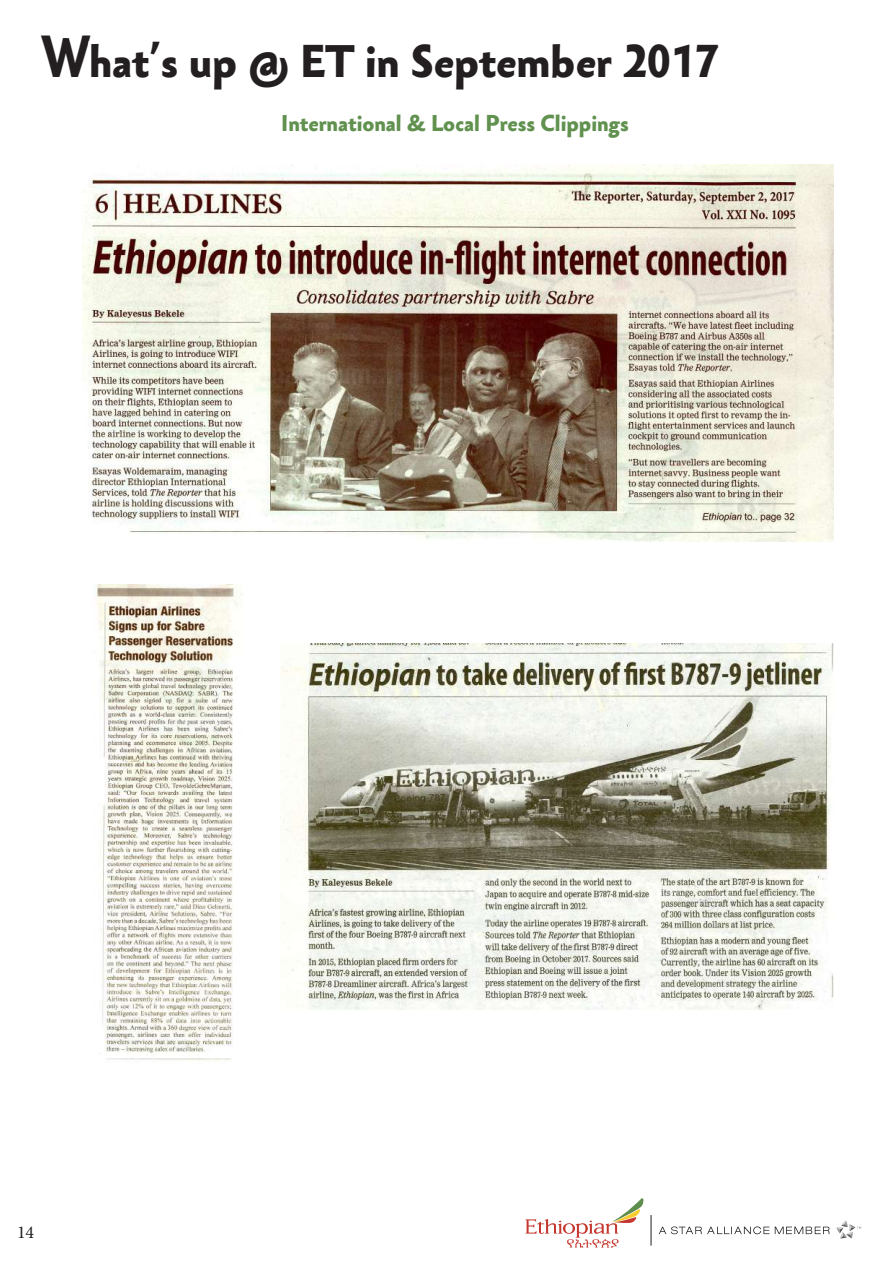
<style>
.page{position:relative;width:893px;height:1263px;background:#fff}
.page>*{position:absolute;margin:0;border:0;box-sizing:border-box;transform-origin:0 0}
.t1{font:700 42px "Sebastian Medium UCF";color:#231f20}
.t2{font:700 21px "Sebastian Medium UCF";color:#61914f}
.t3{font:18px "Minion Pro";color:#231f20}
.s1{font-size:54.6px}
</style>
<div class="page">
<hr style="left:651px;top:1215px;width:1px;height:30px;background:#1f1e1e">
<svg style="left:836px;top:1220px;width:25px;height:18px"></svg>
<svg style="left:659px;top:1226px;width:110px;height:8px"></svg>
<svg style="left:775px;top:1226px;width:55px;height:8px"></svg>
<svg style="left:525px;top:1198px;width:119px;height:49px"></svg>
<img style="left:83px;top:165px;width:750px;height:376px">
<img style="left:96px;top:585px;width:146px;height:476px">
<img style="left:281px;top:643px;width:552px;height:366px">
<h1 class="t1" style="left:43px;top:34px;width:678px"><span class="s1">W</span>hat’s up @ ET in September 2017</h1>
<p class="t2" style="left:281px;top:110px;width:349px">International &amp; Local Press Clippings</p>
<p class="t3" style="left:17px;top:1220px;width:19px">14</p>
</div>
